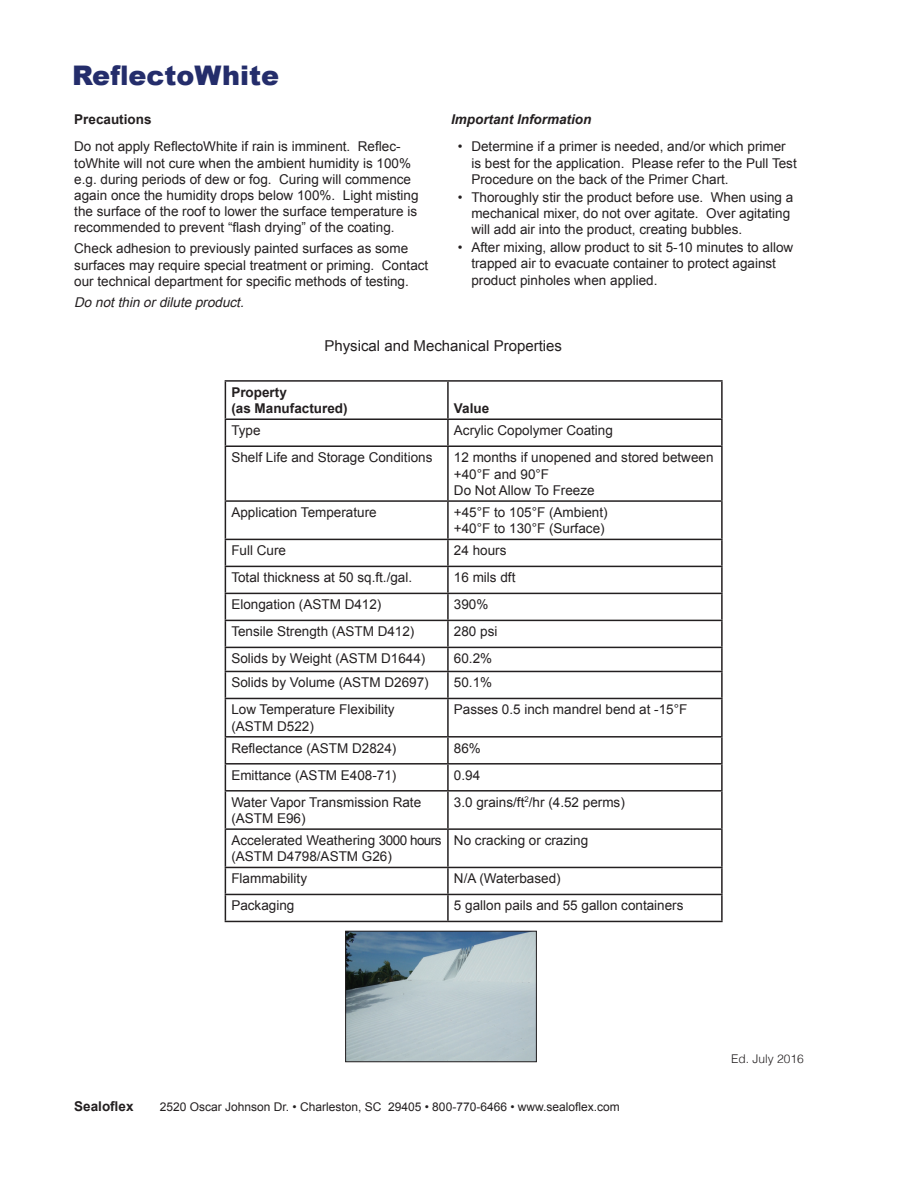
<style>
.page{position:relative;width:918px;height:1188px;background:#fff}
.page>*{position:absolute;margin:0;border:0;box-sizing:border-box;transform-origin:0 0}
.t1{font:900 27px "Arial";color:#242d6b}
.t2{font:15px "Arial";color:#231f20}
.t3{font:13.5px/16.2px "Arial";color:#231f20}
.t4{font:700 13.5px "Arial";color:#231f20}
.t5{font:italic 13.5px "Arial";color:#231f20}
.t6{font:italic 700 13.5px "Arial";color:#231f20}
.t7{font:12px "Arial";color:#231f20}
.t8{font:300 12px "Helvetica";color:#231f20}
</style>
<div class="page">
<svg style="left:226px;top:382px;width:495px;height:539px"></svg>
<hr style="left:225px;top:380px;width:223px;height:2px;background:#231f20">
<hr style="left:225px;top:382px;width:1px;height:36px;background:#231f20">
<hr style="left:448px;top:380px;width:275px;height:2px;background:#231f20">
<hr style="left:447px;top:382px;width:2px;height:36px;background:#231f20">
<hr style="left:721px;top:382px;width:2px;height:36px;background:#231f20">
<hr style="left:225px;top:418px;width:223px;height:2px;background:#231f20">
<svg style="left:225px;top:420px;width:1px;height:25px"></svg>
<hr style="left:448px;top:418px;width:275px;height:2px;background:#231f20">
<hr style="left:447px;top:420px;width:2px;height:25px;background:#231f20">
<hr style="left:721px;top:420px;width:2px;height:25px;background:#231f20">
<hr style="left:225px;top:445px;width:223px;height:2px;background:#231f20">
<hr style="left:225px;top:447px;width:1px;height:53px;background:#231f20">
<hr style="left:448px;top:445px;width:275px;height:2px;background:#231f20">
<hr style="left:447px;top:447px;width:2px;height:53px;background:#231f20">
<hr style="left:721px;top:447px;width:2px;height:53px;background:#231f20">
<hr style="left:225px;top:500px;width:223px;height:2px;background:#231f20">
<hr style="left:225px;top:502px;width:1px;height:37px;background:#231f20">
<hr style="left:448px;top:500px;width:275px;height:2px;background:#231f20">
<hr style="left:447px;top:502px;width:2px;height:37px;background:#231f20">
<hr style="left:721px;top:502px;width:2px;height:37px;background:#231f20">
<hr style="left:225px;top:539px;width:223px;height:1px;background:#231f20">
<hr style="left:448px;top:539px;width:275px;height:1px;background:#231f20">
<hr style="left:447px;top:540px;width:2px;height:26px;background:#231f20">
<hr style="left:721px;top:540px;width:2px;height:26px;background:#231f20">
<hr style="left:225px;top:566px;width:223px;height:1px;background:#231f20">
<hr style="left:448px;top:566px;width:275px;height:1px;background:#231f20">
<hr style="left:447px;top:567px;width:2px;height:26px;background:#231f20">
<hr style="left:721px;top:567px;width:2px;height:26px;background:#231f20">
<hr style="left:225px;top:593px;width:223px;height:1px;background:#231f20">
<hr style="left:448px;top:593px;width:275px;height:1px;background:#231f20">
<hr style="left:447px;top:594px;width:2px;height:26px;background:#231f20">
<hr style="left:721px;top:594px;width:2px;height:26px;background:#231f20">
<hr style="left:225px;top:620px;width:223px;height:1px;background:#231f20">
<hr style="left:448px;top:620px;width:275px;height:1px;background:#231f20">
<hr style="left:447px;top:621px;width:2px;height:26px;background:#231f20">
<hr style="left:721px;top:621px;width:2px;height:26px;background:#231f20">
<hr style="left:225px;top:647px;width:223px;height:1px;background:#231f20">
<hr style="left:448px;top:647px;width:275px;height:1px;background:#231f20">
<hr style="left:447px;top:648px;width:2px;height:23px;background:#231f20">
<hr style="left:721px;top:648px;width:2px;height:23px;background:#231f20">
<hr style="left:225px;top:671px;width:223px;height:1px;background:#231f20">
<svg style="left:225px;top:540px;width:1px;height:158px"></svg>
<hr style="left:448px;top:671px;width:275px;height:1px;background:#231f20">
<hr style="left:447px;top:672px;width:2px;height:26px;background:#231f20">
<hr style="left:721px;top:672px;width:2px;height:26px;background:#231f20">
<hr style="left:225px;top:698px;width:223px;height:1px;background:#231f20">
<hr style="left:225px;top:699px;width:1px;height:37px;background:#231f20">
<hr style="left:448px;top:698px;width:275px;height:1px;background:#231f20">
<hr style="left:447px;top:699px;width:2px;height:37px;background:#231f20">
<hr style="left:721px;top:699px;width:2px;height:37px;background:#231f20">
<hr style="left:225px;top:736px;width:223px;height:2px;background:#231f20">
<hr style="left:448px;top:736px;width:275px;height:2px;background:#231f20">
<hr style="left:447px;top:738px;width:2px;height:25px;background:#231f20">
<hr style="left:721px;top:738px;width:2px;height:25px;background:#231f20">
<hr style="left:225px;top:763px;width:223px;height:2px;background:#231f20">
<svg style="left:225px;top:738px;width:1px;height:52px"></svg>
<hr style="left:448px;top:763px;width:275px;height:2px;background:#231f20">
<hr style="left:447px;top:765px;width:2px;height:25px;background:#231f20">
<hr style="left:721px;top:765px;width:2px;height:25px;background:#231f20">
<hr style="left:225px;top:790px;width:223px;height:2px;background:#231f20">
<hr style="left:225px;top:792px;width:1px;height:36px;background:#231f20">
<hr style="left:448px;top:790px;width:275px;height:2px;background:#231f20">
<hr style="left:447px;top:792px;width:2px;height:36px;background:#231f20">
<hr style="left:721px;top:792px;width:2px;height:36px;background:#231f20">
<hr style="left:225px;top:828px;width:223px;height:2px;background:#231f20">
<hr style="left:225px;top:830px;width:1px;height:37px;background:#231f20">
<hr style="left:448px;top:828px;width:275px;height:2px;background:#231f20">
<hr style="left:447px;top:830px;width:2px;height:37px;background:#231f20">
<hr style="left:721px;top:830px;width:2px;height:37px;background:#231f20">
<hr style="left:225px;top:867px;width:223px;height:1px;background:#231f20">
<hr style="left:448px;top:867px;width:275px;height:1px;background:#231f20">
<hr style="left:447px;top:868px;width:2px;height:26px;background:#231f20">
<hr style="left:721px;top:868px;width:2px;height:26px;background:#231f20">
<hr style="left:225px;top:894px;width:223px;height:1px;background:#231f20">
<svg style="left:225px;top:868px;width:1px;height:53px"></svg>
<hr style="left:448px;top:894px;width:275px;height:1px;background:#231f20">
<hr style="left:447px;top:895px;width:2px;height:26px;background:#231f20">
<hr style="left:721px;top:895px;width:2px;height:26px;background:#231f20">
<hr style="left:225px;top:921px;width:223px;height:1px;background:#231f20">
<hr style="left:448px;top:921px;width:275px;height:1px;background:#231f20">
<img style="left:347px;top:933px;width:188px;height:127px">
<div style="left:345px;top:931px;width:192px;height:131px;border:1px solid #231f20"></div>
<p class="t1" style="left:72px;top:56px;width:209px">ReflectoWhite</p>
<p class="t4" style="left:74px;top:111px;width:79px">Precautions</p>
<p class="t3" style="left:74px;top:139px;width:346px">Do not apply ReflectoWhite if rain is imminent. Reflec&shy;toWhite will not cure when the ambient humidity is 100% e.g. during periods of dew or fog. Curing will commence again once the humidity drops below 100%. Light misting the surface of the roof to lower the surface temperature is recommended to prevent “flash drying” of the coating.</p>
<p class="t3" style="left:74px;top:241px;width:356px">Check adhesion to previously painted surfaces as some surfaces may require special treatment or priming. Contact our technical department for specific methods of testing.</p>
<p class="t5" style="left:74px;top:293px;width:175px">Do notthin ordilute product.</p>
<p class="t6" style="left:451px;top:111px;width:142px">Important Information</p>
<p class="t3" style="left:471px;top:139px;width:327px;text-indent:-14px">• Determine if a primer is needed, and/or which primer is best for the application. Please refer to the Pull Test<br>Procedure on the back of the Primer Chart.</p>
<p class="t3" style="left:471px;top:189px;width:323px;text-indent:-14px">• Thoroughly stir the product before use. When using a mechanical mixer, do not over agitate. Over agitating will add air into the product, creating bubbles.</p>
<p class="t3" style="left:471px;top:240px;width:323px;text-indent:-14px">• After mixing, allow product to sit 5-10 minutes to allow trapped air to evacuate container to protect against product pinholes when applied.</p>
<p class="t2" style="left:324px;top:336px;width:239px">Physical and Mechanical Properties</p>
<p class="t4" style="left:231px;top:383px;width:57px">Property</p>
<p class="t4" style="left:231px;top:400px;width:118px">(as Manufactured)</p>
<p class="t4" style="left:454px;top:400px;width:37px">Value</p>
<p class="t3" style="left:231px;top:422px;width:31px">Type</p>
<p class="t3" style="left:454px;top:422px;width:161px">Acrylic Copolymer Coating</p>
<p class="t3" style="left:231px;top:449px;width:203px">Shelf Life and Storage Conditions</p>
<p class="t3" style="left:454px;top:449px;width:261px">12 months if unopened and stored between</p>
<p class="t3" style="left:454px;top:466px;width:97px">+40°F and 90°F</p>
<p class="t3" style="left:454px;top:482px;width:142px">Do Not Allow To Freeze</p>
<p class="t3" style="left:231px;top:504px;width:147px">Application Temperature</p>
<p class="t3" style="left:454px;top:504px;width:155px">+45°F to 105°F (Ambient)</p>
<p class="t3" style="left:454px;top:521px;width:152px">+40°F to 130°F (Surface)</p>
<p class="t3" style="left:231px;top:543px;width:56px">Full Cure</p>
<p class="t3" style="left:454px;top:543px;width:54px">24 hours</p>
<p class="t3" style="left:231px;top:570px;width:182px">Total thickness at 50 sq.ft./gal.</p>
<p class="t3" style="left:454px;top:570px;width:63px">16 mils dft</p>
<p class="t3" style="left:231px;top:597px;width:152px">Elongation (ASTM D412)</p>
<p class="t3" style="left:454px;top:597px;width:36px">390%</p>
<p class="t3" style="left:231px;top:624px;width:185px">Tensile Strength (ASTM D412)</p>
<p class="t3" style="left:454px;top:624px;width:45px">280 psi</p>
<p class="t3" style="left:231px;top:651px;width:196px">Solids by Weight (ASTM D1644)</p>
<p class="t3" style="left:454px;top:651px;width:40px">60.2%</p>
<p class="t3" style="left:231px;top:675px;width:199px">Solids by Volume (ASTM D2697)</p>
<p class="t3" style="left:454px;top:675px;width:40px">50.1%</p>
<p class="t3" style="left:231px;top:702px;width:165px">Low Temperature Flexibility</p>
<p class="t3" style="left:231px;top:718px;width:84px">(ASTM D522)</p>
<p class="t3" style="left:454px;top:702px;width:235px">Passes 0.5 inch mandrel bend at -15°F</p>
<p class="t3" style="left:231px;top:740px;width:167px">Reflectance (ASTM D2824)</p>
<p class="t3" style="left:454px;top:740px;width:29px">86%</p>
<p class="t3" style="left:231px;top:767px;width:167px">Emittance (ASTM E408-71)</p>
<p class="t3" style="left:454px;top:767px;width:28px">0.94</p>
<p class="t3" style="left:231px;top:794px;width:191px">Water Vapor Transmission Rate</p>
<p class="t3" style="left:231px;top:810px;width:76px">(ASTM E96)</p>
<p class="t3" style="left:454px;top:794px;width:172px">3.0 grains/ft<sup>2</sup>/hr (4.52 perms)</p>
<p class="t3" style="left:231px;top:832px;width:212px">Accelerated Weathering 3000 hours</p>
<p class="t3" style="left:231px;top:849px;width:162px">(ASTM D4798/ASTM G26)</p>
<p class="t3" style="left:454px;top:832px;width:136px">No cracking or crazing</p>
<p class="t3" style="left:231px;top:871px;width:77px">Flammability</p>
<p class="t3" style="left:454px;top:871px;width:108px">N/A (Waterbased)</p>
<p class="t3" style="left:231px;top:898px;width:65px">Packaging</p>
<p class="t3" style="left:454px;top:898px;width:231px">5 gallon pails and 55 gallon containers</p>
<p class="t4" style="left:74px;top:1098px;width:61px">Sealoflex</p>
<p class="t7" style="left:160px;top:1099px;width:462px">2520 Oscar Johnson Dr. • Charleston, SC 29405 • 800-770-6466 • www.sealoflex.com</p>
<p class="t8" style="left:731px;top:1049px;width:74px">Ed. July 2016</p>
</div>
